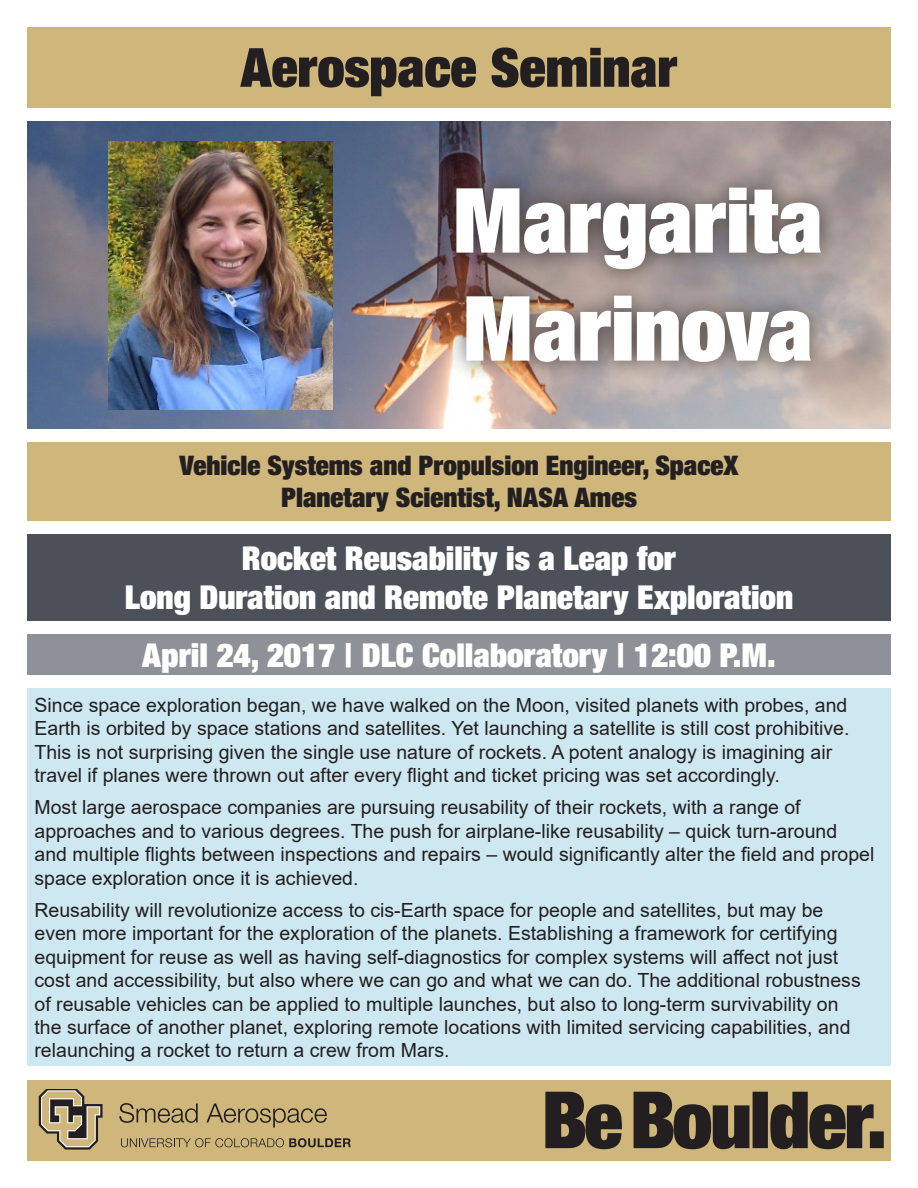
<style>
.page{position:relative;width:918px;height:1188px;background:#fff}
.page>*{position:absolute;margin:0;border:0;box-sizing:border-box;transform-origin:0 0}
.Seminar_Speaker{font:900 condensed 90px/108px "Helvetica Neue LT Std";color:#fff}
.Seminar_Header{font:900 condensed 54px "Helvetica Neue LT Std";color:#231f20}
.Seminar_Title{font:900 condensed 33px "Helvetica Neue LT Std";color:#fff}
.Seminar_Date__Time{font:900 condensed 33px "Helvetica Neue LT Std";color:#fff}
.Seminar_Speaker_Job{font:900 condensed 27px "Helvetica Neue LT Std";color:#231f20}
.Seminar_Abstract{font:19.5px/23.4px "Arial";color:#231f20}
</style>
<div class="page">
<div style="left:27px;top:27px;width:864px;height:81px;background:#cfb77b"></div>
<img style="left:27px;top:122px;width:864px;height:306px">
<div style="left:27px;top:442px;width:864px;height:78px;background:#cfb77b"></div>
<div style="left:27px;top:634px;width:864px;height:41px;background:#8e9198"></div>
<div style="left:27px;top:534px;width:864px;height:87px;background:#4c5159"></div>
<div style="left:27px;top:688px;width:864px;height:378px;background:#cee8f2"></div>
<div style="left:27px;top:1080px;width:864px;height:81px;background:#cfb77b"></div>
<svg style="left:38px;top:1089px;width:65px;height:61px"></svg>
<svg style="left:119px;top:1103px;width:79px;height:20px"></svg>
<svg style="left:206px;top:1104px;width:121px;height:23px"></svg>
<svg style="left:121px;top:1138px;width:230px;height:9px"></svg>
<svg style="left:545px;top:1092px;width:339px;height:57px"></svg>
<div style="left:435px;top:167px;width:405px;height:215px;background:#231f20;opacity:.72"></div>
<img style="left:108px;top:141px;width:225px;height:269px">
<p class="Seminar_Header" style="left:241px;top:33px;width:438px">Aerospace Seminar</p>
<p class="Seminar_Speaker" style="left:453px;top:164px;width:371px">Margarita<br>Marinova</p>
<p class="Seminar_Speaker_Job" style="left:180px;top:448px;width:560px">Vehicle Systems and Propulsion Engineer, SpaceX</p>
<p class="Seminar_Speaker_Job" style="left:281px;top:480px;width:357px">Planetary Scientist, NASA Ames</p>
<p class="Seminar_Title" style="left:242px;top:537px;width:436px">Rocket Reusability is a Leap for</p>
<p class="Seminar_Title" style="left:125px;top:576px;width:670px">Long Duration and Remote Planetary Exploration</p>
<p class="Seminar_Date__Time" style="left:142px;top:634px;width:635px">April 24, 2017 | DLC Collaboratory | 12:00 P.M.</p>
<p class="Seminar_Abstract" style="left:34px;top:693px;width:817px">Since space exploration began, we have walked on the Moon, visited planets with probes, and Earth is orbited by space stations and satellites. Yet launching a satellite is still cost prohibitive.<br>This is not surprising given the single use nature of rockets. A potent analogy is imagining air travel if planes were thrown out after every flight and ticket pricing was set accordingly.</p>
<p class="Seminar_Abstract" style="left:34px;top:796px;width:841px">Most large aerospace companies are pursuing reusability of their rockets, with a range of approaches and to various degrees. The push for airplane-like reusability – quick turn-around and multiple flights between inspections and repairs – would significantly alter the field and propel space exploration once it is achieved.</p>
<p class="Seminar_Abstract" style="left:34px;top:898px;width:828px">Reusability will revolutionize access to cis-Earth space for people and satellites, but may be even more important for the exploration of the planets. Establishing a framework for certifying equipment for reuse as well as having self-diagnostics for complex systems will affect not just cost and accessibility, but also where we can go and what we can do. The additional robustness of reusable vehicles can be applied to multiple launches, but also to long-term survivability on the surface of another planet, exploring remote locations with limited servicing capabilities, and relaunching a rocket to return a crew from Mars.</p>
</div>
